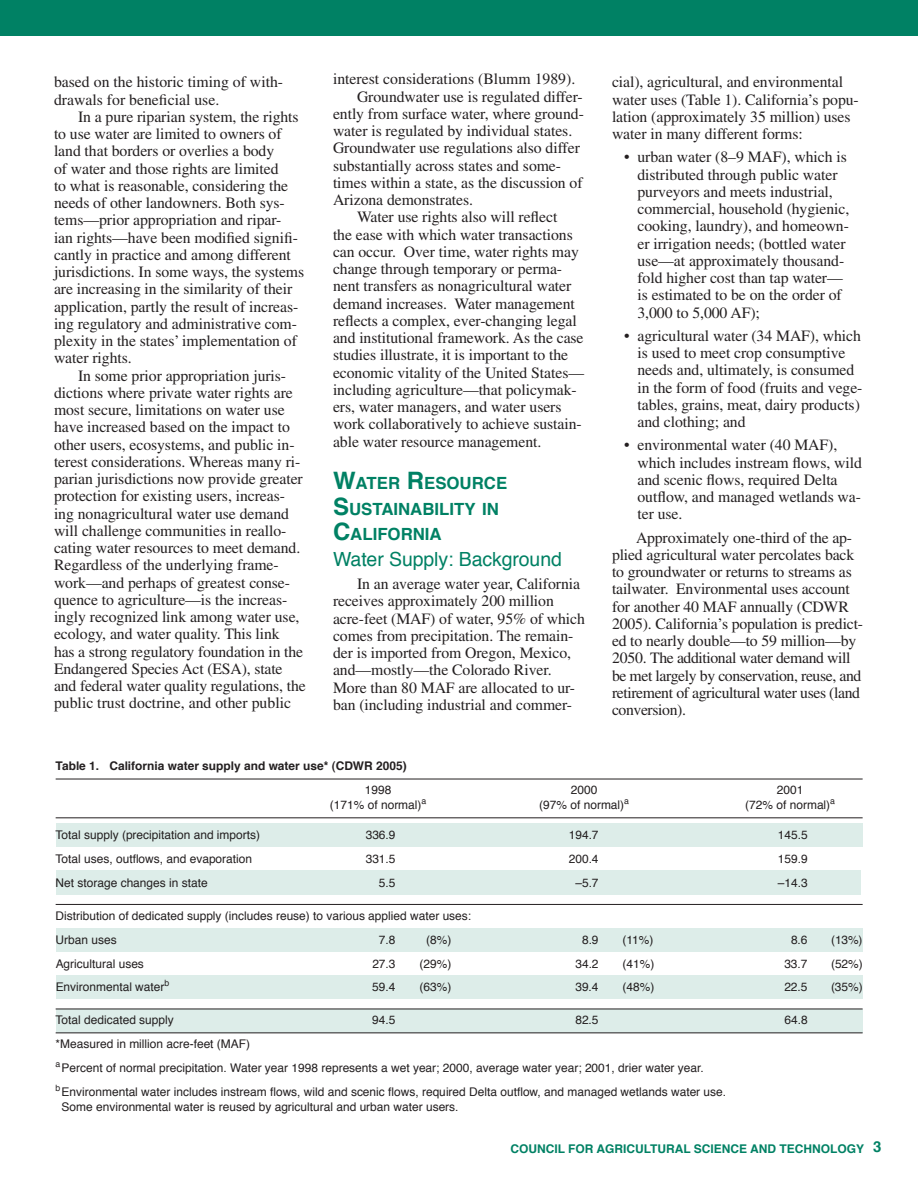
<style>
.page{position:relative;width:918px;height:1188px;background:#fff}
.page>*{position:absolute;margin:0;border:0;box-sizing:border-box;transform-origin:0 0}
.Inside_Level_2_Headi{font:19.5px "Helvetica";letter-spacing:-.005em;color:#008164}
.Inside_Level_1_Headi{font:700 16.8px/25.5px "Helvetica";color:#008164}
.Body{font:15.75px/17.2px "Times";letter-spacing:-.005em;color:#231f20}
.t1{font:700 15px "Helvetica";color:#008164}
.t2{font:12px/23.9px "Helvetica";color:#231f20}
.t3{font:700 12px/23.9px "Helvetica";color:#231f20}
.t4{font:700 12px "Helvetica";color:#008164}
.s1{font-size:24px}
.s2{font-weight:400}
</style>
<div class="page">
<div style="left:0;top:0;width:918px;height:36px;background:#008164"></div>
<div style="left:56px;top:823px;width:807px;height:24px;background:#ddede9"></div>
<div style="left:56px;top:928px;width:807px;height:24px;background:#ddede9"></div>
<div style="left:56px;top:975px;width:807px;height:24px;background:#ddede9"></div>
<div style="left:56px;top:1009px;width:807px;height:23px;background:#ddede9"></div>
<div style="left:56px;top:870px;width:805px;height:25px;background:#ddede9"></div>
<hr style="left:56px;top:779px;width:807px;height:1px;background:#231f20">
<hr style="left:56px;top:817px;width:807px;height:1px;background:#231f20">
<hr style="left:56px;top:904px;width:807px;height:1px;background:#231f20">
<hr style="left:56px;top:1009px;width:807px;height:1px;background:#231f20">
<hr style="left:56px;top:1032px;width:807px;height:1px;background:#231f20">
<p class="Body" style="left:54px;top:73px;width:231px">based on the historic timing of with&shy;drawals for beneficial use.</p>
<p class="Body" style="left:54px;top:108px;width:252px;text-indent:24px">In a pure riparian system, the rights to use water are limited to owners of land that borders or overlies a body<br>of water and those rights are limited<br>to what is reasonable, considering the needs of other landowners. Both sys&shy;tems—prior appropriation and ripar&shy;ian rights—have been modified signifi&shy;cantly in practice and among different jurisdictions. In some ways, the systems are increasing in the similarity of their application, partly the result of increas&shy;ing regulatory and administrative com&shy;plexity in the states’ implementation of water rights.</p>
<p class="Body" style="left:54px;top:367px;width:253px;text-indent:24px">In some prior appropriation juris&shy;dictions where private water rights are most secure, limitations on water use have increased based on the impact to other users, ecosystems, and public in&shy;terest considerations. Whereas many ri&shy;parian jurisdictions now provide greater protection for existing users, increas&shy;ing nonagricultural water use demand will challenge communities in reallo&shy;cating water resources to meet demand.<br>Regardless of the underlying frame&shy;work—and perhaps of greatest conse&shy;quence to agriculture—is the increas&shy;ingly recognized link among water use, ecology, and water quality. This link<br>has a strong regulatory foundation in the Endangered Species Act (ESA), state and federal water quality regulations, the public trust doctrine, and other public</p>
<p class="Body" style="left:333px;top:70px;width:244px">interest considerations (Blumm 1989).</p>
<p class="Body" style="left:333px;top:88px;width:252px;text-indent:24px">Groundwater use is regulated differ&shy;ently from surface water, where ground&shy;water is regulated by individual states.<br>Groundwater use regulations also differ substantially across states and some&shy;times within a state, as the discussion of Arizona demonstrates.</p>
<p class="Body" style="left:333px;top:208px;width:253px;text-indent:24px">Water use rights also will reflect<br>the ease with which water transactions can occur. Over time, water rights may change through temporary or perma&shy;nent transfers as nonagricultural water demand increases. Water management reflects a complex, ever-changing legal and institutional framework. As the case studies illustrate, it is important to the economic vitality of the United States— including agriculture—that policymak&shy;ers, water managers, and water users work collaboratively to achieve sustain&shy;able water resource management.</p>
<p class="Inside_Level_1_Headi" style="left:333px;top:471px;width:176px"><span class="s1">W</span>ATER <span class="s1">R</span> ESOURCE<br><span class="s1">S</span>USTAI NABILITY IN<br><span class="s1">C</span>ALIFORNIA</p>
<p class="Inside_Level_2_Headi" style="left:333px;top:544px;width:230px">Water Supply: Background</p>
<p class="Body" style="left:333px;top:575px;width:254px;text-indent:24px">In an average water year, California receives approximately 200 million acre-feet (MAF) of water, 95% of which comes from precipitation. The remain&shy;der is imported from Oregon, Mexico, and—mostly—the Colorado River.<br>More than 80 MAF are allocated to ur&shy;ban (including industrial and commer-</p>
<p class="Body" style="left:612px;top:73px;width:248px">cial), agricultural, and environmental water uses (Table 1). California’s popu&shy;lation (approximately 35 million) uses water in many different forms:</p>
<p class="Body" style="left:638px;top:148px;width:213px;text-indent:-14px">• urban water (8–9 MAF), which is distributed through public water purveyors and meets industrial, commercial, household (hygienic, cooking, laundry), and homeown&shy;er irrigation needs; (bottled water use—at approximately thousand&shy;fold higher cost than tap water— is estimated to be on the order of<br>3,000 to 5,000 AF);</p>
<p class="Body" style="left:638px;top:327px;width:227px;text-indent:-14px">• agricultural water (34 MAF), which is used to meet crop consumptive needs and, ultimately, is consumed in the form of food (fruits and vege&shy;tables, grains, meat, dairy products) and clothing; and</p>
<p class="Body" style="left:638px;top:436px;width:226px;text-indent:-14px">• environmental water (40 MAF), which includes instream flows, wild and scenic flows, required Delta outflow, and managed wetlands wa&shy;ter use.</p>
<p class="Body" style="left:612px;top:529px;width:253px;text-indent:24px">Approximately one-third of the ap&shy;plied agricultural water percolates back to groundwater or returns to streams as tailwater. Environmental uses account for another 40 MAF annually (CDWR 2005). California’s population is predict&shy;ed to nearly double—to 59 million—by 2050. The additional water demand will be met largely by conservation, reuse, and retirement of agricultural water uses (land conversion).</p>
<p class="t3" style="left:365px;top:754px;width:43px;text-indent:-309px">Table 1. California water supply and water use* (CDWR 2005)<br><span class="s2">1998</span></p>
<p class="t2" style="left:571px;top:779px;width:28px">2000</p>
<p class="t2" style="left:777px;top:779px;width:28px">2001</p>
<p class="t2" style="left:330px;top:793px;width:98px">(171% of normal)<sup>a</sup></p>
<p class="t2" style="left:539px;top:793px;width:91px">(97% of normal)<sup>a</sup></p>
<p class="t2" style="left:745px;top:793px;width:91px">(72% of normal)<sup>a</sup></p>
<p class="t2" style="left:56px;top:823px;width:206px">Total supply (precipitation and imports)</p>
<p class="t2" style="left:366px;top:823px;width:31px">336.9</p>
<p class="t2" style="left:569px;top:823px;width:31px">194.7</p>
<p class="t2" style="left:778px;top:823px;width:31px">145.5</p>
<p class="t2" style="left:56px;top:847px;width:198px">Total uses, outflows, and evaporation</p>
<p class="t2" style="left:366px;top:847px;width:31px">331.5</p>
<p class="t2" style="left:569px;top:847px;width:31px">200.4</p>
<p class="t2" style="left:778px;top:847px;width:31px">159.9</p>
<p class="t2" style="left:56px;top:871px;width:154px">Net storage changes in state</p>
<p class="t2" style="left:379px;top:871px;width:18px">5.5</p>
<p class="t2" style="left:575px;top:871px;width:25px">–5.7</p>
<p class="t2" style="left:778px;top:871px;width:31px">–14.3</p>
<p class="t2" style="left:56px;top:904px;width:417px">Distribution of dedicated supply (includes reuse) to various applied water uses:<br>Urban uses</p>
<p class="t2" style="left:379px;top:928px;width:18px">7.8</p>
<p class="t2" style="left:426px;top:928px;width:27px">(8%)</p>
<p class="t2" style="left:582px;top:928px;width:18px">8.9</p>
<p class="t2" style="left:623px;top:928px;width:32px">(11%)</p>
<p class="t2" style="left:791px;top:928px;width:18px">8.6</p>
<p class="t2" style="left:831px;top:928px;width:33px">(13%)</p>
<p class="t2" style="left:56px;top:952px;width:90px">Agricultural uses</p>
<p class="t2" style="left:372px;top:952px;width:25px">27.3</p>
<p class="t2" style="left:419px;top:952px;width:33px">(29%)</p>
<p class="t2" style="left:575px;top:952px;width:25px">34.2</p>
<p class="t2" style="left:623px;top:952px;width:33px">(41%)</p>
<p class="t2" style="left:784px;top:952px;width:25px">33.7</p>
<p class="t2" style="left:831px;top:952px;width:33px">(52%)</p>
<p class="t2" style="left:56px;top:976px;width:115px">Environmental water<sup>b</sup></p>
<p class="t2" style="left:372px;top:976px;width:25px">59.4</p>
<p class="t2" style="left:419px;top:976px;width:33px">(63%)</p>
<p class="t2" style="left:575px;top:976px;width:25px">39.4</p>
<p class="t2" style="left:623px;top:976px;width:33px">(48%)</p>
<p class="t2" style="left:784px;top:976px;width:25px">22.5</p>
<p class="t2" style="left:831px;top:976px;width:33px">(35%)</p>
<p class="t2" style="left:56px;top:1008px;width:120px">Total dedicated supply</p>
<p class="t2" style="left:372px;top:1008px;width:25px">94.5</p>
<p class="t2" style="left:575px;top:1008px;width:25px">82.5</p>
<p class="t2" style="left:784px;top:1008px;width:25px">64.8</p>
<p class="t2" style="left:56px;top:1032px;width:672px">*Measured in million acre-feet (MAF)<br><sup>a</sup> Percent of normal precipitation. Water year 1998 represents a wet year; 2000, average water year; 2001, drier water year.<br><sup>b</sup> Environmental water includes instream flows, wild and scenic flows, required Delta outflow, and managed wetlands water use.</p>
<p class="t2" style="left:62px;top:1095px;width:398px">Some environmental water is reused by agricultural and urban water users.</p>
<p class="t4" style="left:510px;top:1139px;width:355px">COUNCIL FOR AGRICULTURAL SCIENCE AND TECHNOLOGY</p>
<p class="t1" style="left:873px;top:1135px;width:10px">3</p>
</div>
